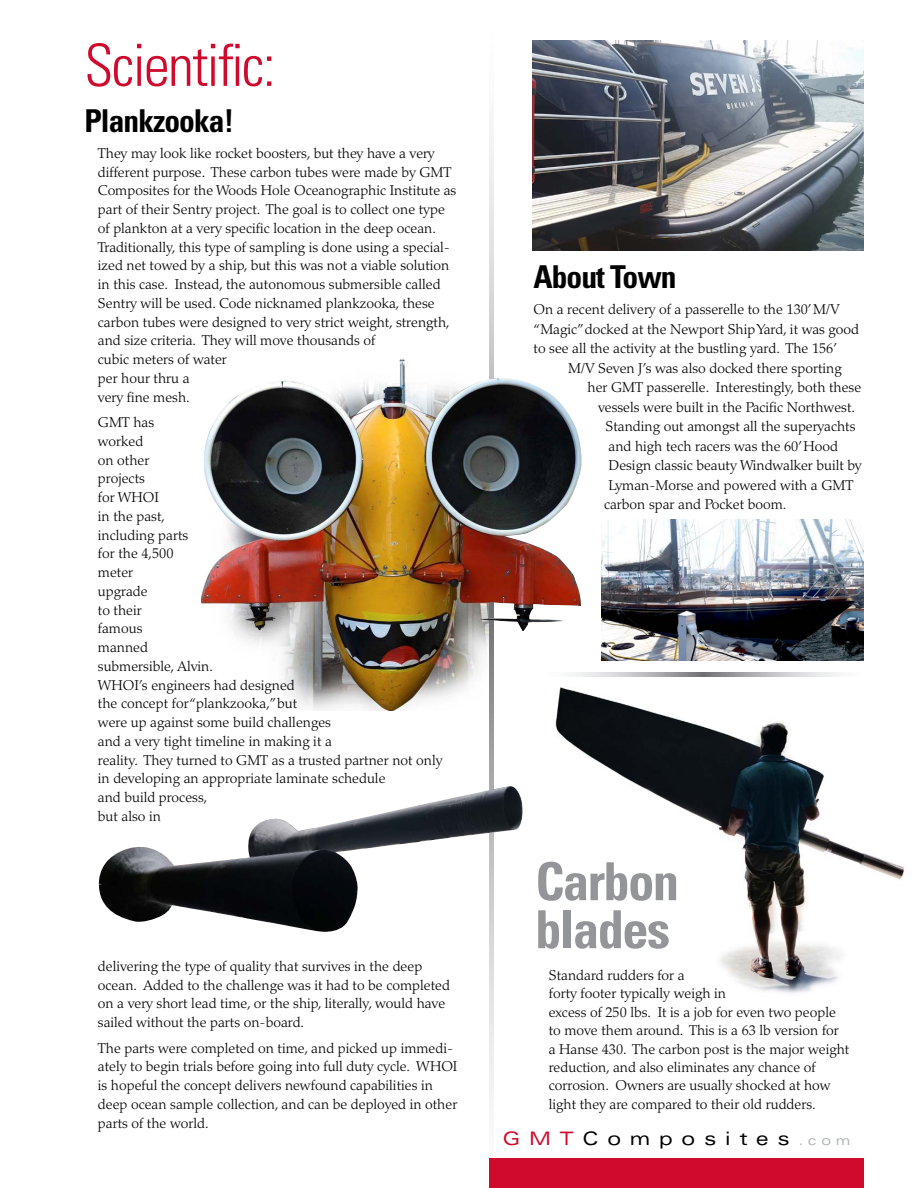
<style>
.page{position:relative;width:918px;height:1188px;background:#fff}
.page>*{position:absolute;margin:0;border:0;box-sizing:border-box;transform-origin:0 0}
.t1{font:300 condensed 58.2px "Univers";letter-spacing:-.03em;color:#cf0a2c}
.t2{font:700 condensed 52.5px/48px "Univers";letter-spacing:-.03em;color:#939598}
.t3{font:700 condensed 31.5px "Univers";letter-spacing:-.03em;color:#000}
.t4{font:expanded 18.6px "Univers";letter-spacing:.47em;color:#000}
.t5{font:300 14.25px/18.8px "Palatino";color:#000}
.s1{color:#cf0a2c}
.s2{font-size:13.2px;color:#b1b4b6}
</style>
<div class="page">
<svg style="left:489px;top:128px;width:5px;height:981px"></svg>
<img style="left:555px;top:672px;width:349px;height:321px">
<svg style="left:581px;top:673px;width:284px;height:4px"></svg>
<div style="left:489px;top:1158px;width:375px;height:30px;background:#cf0a2c"></div>
<img style="left:98px;top:786px;width:425px;height:149px">
<img style="left:533px;top:40px;width:331px;height:211px">
<img style="left:602px;top:520px;width:261px;height:141px">
<img style="left:201px;top:359px;width:380px;height:352px">
<h1 class="t1" style="left:84px;top:30px;width:193px">Scientific:</h1>
<h3 class="t3" style="left:84px;top:102px;width:151px">Plankzooka!</h3>
<p class="t5" style="left:98px;top:144px;width:360px">They may look like rocket boosters, but they have a very different purpose. These carbon tubes were made by GMT Composites for the Woods Hole Oceanographic Institute as part of their Sentry project. The goal is to collect one type of plankton at a very specific location in the deep ocean.<br>Traditionally, this type of sampling is done using a special&shy;ized net towed by a ship, but this was not a viable solution in this case. Instead, the autonomous submersible called Sentry will be used. Code nicknamed plankzooka, these carbon tubes were designed to very strict weight, strength, and size criteria. They will move thousands of<br>cubic meters of water<br>per hour thru a<br>very fine mesh.</p>
<p class="t5" style="left:98px;top:413px;width:346px">GMT has<br>worked<br>on other<br>projects<br>for WHOI<br>in the past,<br>including parts<br>for the 4,500<br>meter<br>upgrade<br>to their<br>famous<br>manned<br>submersible, Alvin.<br>WHOI’s engineers had designed<br>the concept for “plankzooka,”but<br>were up against some build challenges<br>and a very tight timeline in making it a<br>reality. They turned to GMT as a trusted partner not only in developing an appropriate laminate schedule<br>and build process,<br>but also in</p>
<p class="t5" style="left:98px;top:957px;width:354px">delivering the type of quality that survives in the deep ocean. Added to the challenge was it had to be completed on a very short lead time, or the ship, literally, would have sailed without the parts on-board.</p>
<p class="t5" style="left:98px;top:1039px;width:361px">The parts were completed on time, and picked up immedi&shy;ately to begin trials before going into full duty cycle. WHOI is hopeful the concept delivers newfound capabilities in deep ocean sample collection, and can be deployed in other parts of the world.</p>
<h3 class="t3" style="left:534px;top:257px;width:145px">About Town</h3>
<p class="t5" style="left:534px;top:300px;width:327px;line-height:19.5px">On a recent delivery of a passerelle to the 130’ M/V “Magic”docked at the Newport Ship Yard, it was good to see all the activity at the bustling yard. The 156’</p>
<p class="t5" style="left:568px;top:359px;width:275px">M/V Seven J’s was also docked there sporting</p>
<p class="t5" style="left:588px;top:378px;width:275px">her GMT passerelle. Interestingly, both these</p>
<p class="t5" style="left:598px;top:398px;width:259px">vessels were built in the Pacific Northwest.</p>
<p class="t5" style="left:606px;top:417px;width:252px">Standing out amongst all the superyachts</p>
<p class="t5" style="left:609px;top:437px;width:231px">and high tech racers was the 60’ Hood</p>
<p class="t5" style="left:609px;top:456px;width:255px">Design classic beauty Windwalker built by</p>
<p class="t5" style="left:609px;top:476px;width:246px">Lyman-Morse and powered with a GMT</p>
<p class="t5" style="left:604px;top:495px;width:184px">carbon spar and Pocket boom.</p>
<h2 class="t2" style="left:535px;top:857px;width:145px">Carbon blades</h2>
<p class="t5" style="left:549px;top:966px;width:302px;line-height:18.3px">Standard rudders for a<br>forty footer typically weigh in<br>excess of 250 lbs. It is a job for even two people to move them around. This is a 63 lb version for<br>a Hanse 430. The carbon post is the major weight reduction, and also eliminates any chance of corrosion. Owners are usually shocked at how light they are compared to their old rudders.</p>
<h3 class="t4" style="left:503px;top:1128px;width:349px"><span class="s1">GMT</span>Composites <span class="s2">.com</span></h3>
</div>
